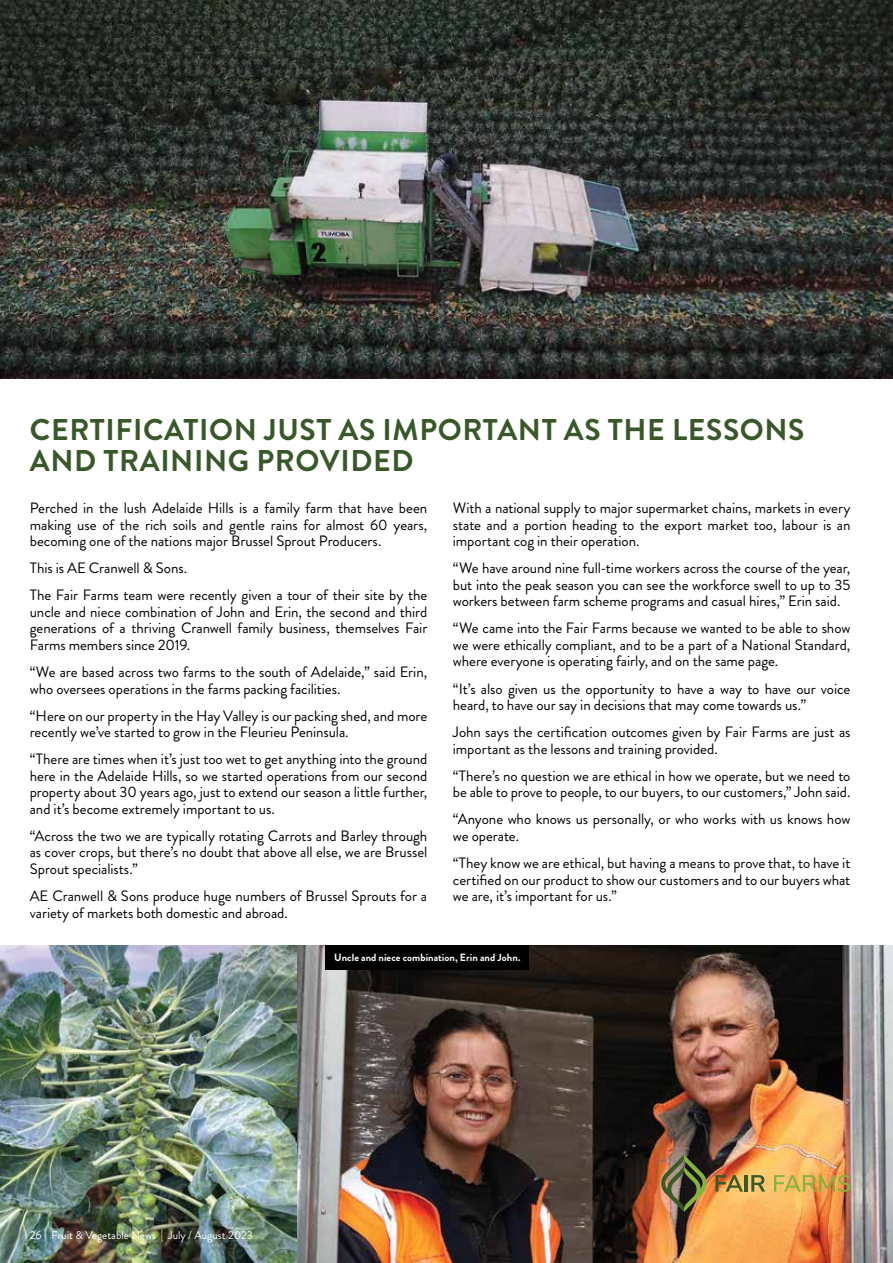
<style>
.page{position:relative;width:893px;height:1263px;background:#fff}
.page>*{position:absolute;margin:0;border:0;box-sizing:border-box;transform-origin:0 0}
.t1{font:700 30px/31.5px "Brandon Grotesque";letter-spacing:.02em;color:#395829}
.t2{font:15px/16.5px "Brandon Grotesque";letter-spacing:-.005em;color:#000;text-align:justify}
.t3{font:11.25px "Brandon Grotesque";color:#fff}
.t4{font:700 10.5px "Brandon Grotesque";letter-spacing:.005em;color:#fff}
</style>
<div class="page">
<img style="left:0;top:0;width:893px;height:378px">
<img style="left:0;top:945px;width:297px;height:318px">
<img style="left:297px;top:945px;width:596px;height:318px">
<svg style="left:715px;top:1175px;width:28px;height:16px"></svg>
<hr style="left:745px;top:1175px;width:3px;height:16px;background:#3b5829">
<svg style="left:751px;top:1175px;width:14px;height:16px"></svg>
<svg style="left:774px;top:1175px;width:76px;height:17px"></svg>
<img style="left:661px;top:1155px;width:47px;height:57px">
<div style="left:326px;top:945px;width:203px;height:25px;background:#000"></div>
<h1 class="t1" style="left:30px;top:414px;width:776px">CERTIFICATION JUST AS IMPORTANT AS THE LESSONS<br>AND TRAINING PROVIDED</h1>
<p class="t2" style="left:30px;top:500px;width:399px">Perched in the lush Adelaide Hills is a family farm that have been making use of the rich soils and gentle rains for almost 60 years, becoming one of the nations major Brussel Sprout Producers.</p>
<p class="t2" style="left:30px;top:555px;width:399px;line-height:27.2px">This is AE Cranwell &amp; Sons.<br>The Fair Farms team were recently given a tour of their site by the</p>
<p class="t2" style="left:30px;top:604px;width:399px">uncle and niece combination of John and Erin, the second and third generations of a thriving Cranwell family business, themselves Fair Farms members since 2019.</p>
<p class="t2" style="left:30px;top:664px;width:399px">“We are based across two farms to the south of Adelaide,” said Erin, who oversees operations in the farms packing facilities.</p>
<p class="t2" style="left:30px;top:707px;width:399px">“Here on our property in the Hay Valley is our packing shed, and more recently we’ve started to grow in the Fleurieu Peninsula.</p>
<p class="t2" style="left:30px;top:751px;width:399px">“There are times when it’s just too wet to get anything into the ground here in the Adelaide Hills, so we started operations from our second property about 30 years ago, just to extend our season a little further, and it’s become extremely important to us.</p>
<p class="t2" style="left:30px;top:828px;width:399px">“Across the two we are typically rotating Carrots and Barley through as cover crops, but there’s no doubt that above all else, we are Brussel Sprout specialists.”</p>
<p class="t2" style="left:30px;top:888px;width:399px">AE Cranwell &amp; Sons produce huge numbers of Brussel Sprouts for a variety of markets both domestic and abroad.</p>
<p class="t2" style="left:453px;top:500px;width:399px">With a national supply to major supermarket chains, markets in every state and a portion heading to the export market too, labour is an important cog in their operation.</p>
<p class="t2" style="left:453px;top:560px;width:399px">“We have around nine full-time workers across the course of the year, but into the peak season you can see the workforce swell to up to 35 workers between farm scheme programs and casual hires,” Erin said.</p>
<p class="t2" style="left:453px;top:620px;width:399px">“We came into the Fair Farms because we wanted to be able to show we were ethically compliant, and to be a part of a National Standard, where everyone is operating fairly, and on the same page.</p>
<p class="t2" style="left:453px;top:680px;width:399px">“It’s also given us the opportunity to have a way to have our voice heard, to have our say in decisions that may come towards us.”</p>
<p class="t2" style="left:453px;top:724px;width:399px">John says the certification outcomes given by Fair Farms are just as important as the lessons and training provided.</p>
<p class="t2" style="left:453px;top:768px;width:399px">“There’s no question we are ethical in how we operate, but we need to be able to prove to people, to our buyers, to our customers,” John said.</p>
<p class="t2" style="left:453px;top:811px;width:399px">“Anyone who knows us personally, or who works with us knows how we operate.</p>
<p class="t2" style="left:453px;top:855px;width:399px">“They know we are ethical, but having a means to prove that, to have it certified on our product to show our customers and to our buyers what we are, it’s important for us.”</p>
<p class="t4" style="left:334px;top:950px;width:188px">Uncle and niece combination, Erin and John.</p>
<p class="t3" style="left:30px;top:1227px;width:225px">26 | Fruit &amp; Vegetable News | July / August 2023</p>
</div>
